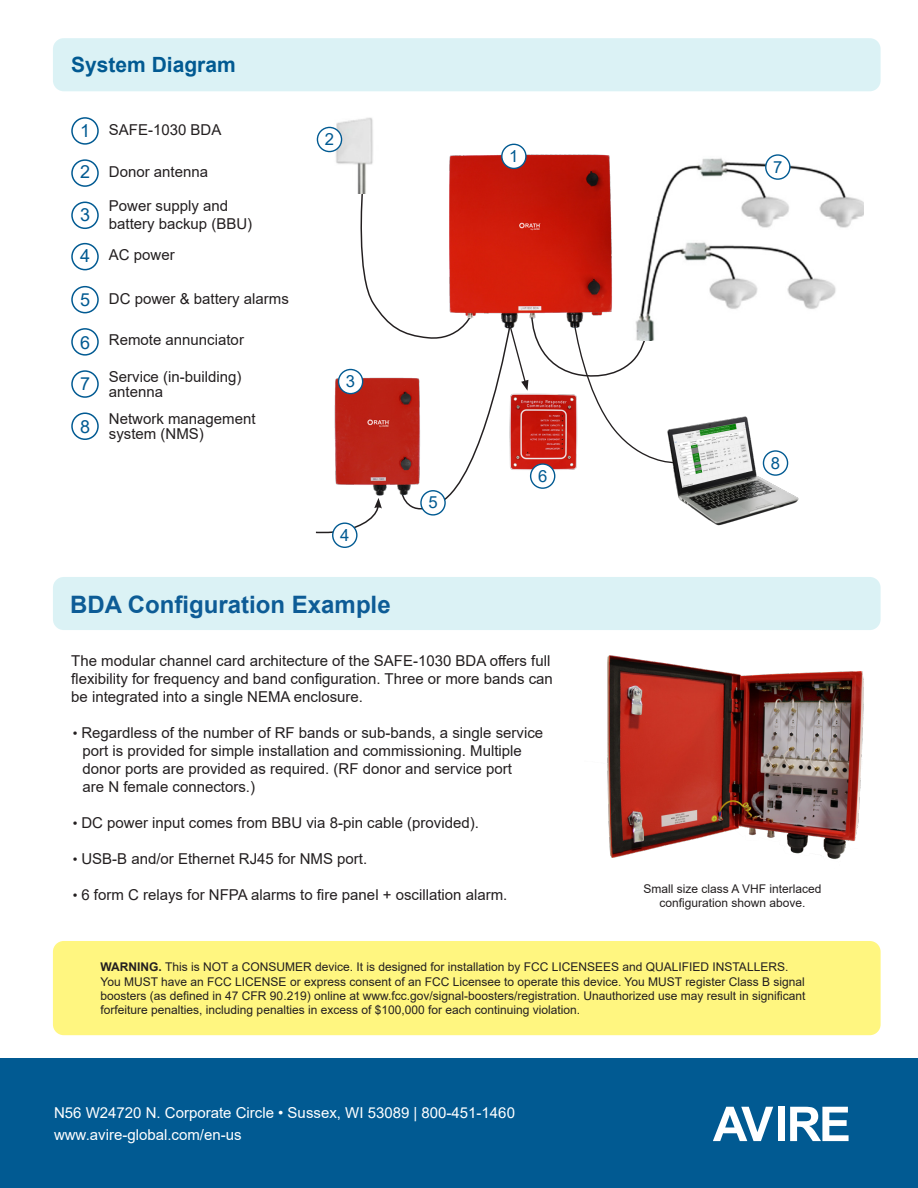
<style>
.page{position:relative;width:918px;height:1188px;background:#fff}
.page>*{position:absolute;margin:0;border:0;box-sizing:border-box;transform-origin:0 0}
.t1{font:700 24px "Arial";color:#0d5c96}
.t2{font:700 21px "Arial";color:#015a92}
.t3{font:18px "Arial";color:#015a92}
.t4{font:16.65px "Arial";color:#015a92}
.t5{font:15px/18px "Arial";color:#231f20}
.t6{font:15px "Arial";color:#fff}
.t7{font:12px/14.4px "Arial";color:#231f20}
.s1{font-size:13.5px}
.s2{font-weight:700}
</style>
<div class="page">
<img style="left:675px;top:416px;width:124px;height:110px">
<div style="left:53px;top:38px;width:828px;height:53px;background:#dbf2f5;border-radius:11px"></div>
<div style="left:53px;top:577px;width:828px;height:53px;background:#dbf2f5;border-radius:11px"></div>
<div style="left:0;top:1058px;width:918px;height:130px;background:#015a92"></div>
<svg style="left:713px;top:1107px;width:60px;height:34px"></svg>
<div style="left:778px;top:1107px;width:7px;height:34px;background:#fff"></div>
<svg style="left:790px;top:1107px;width:59px;height:34px"></svg>
<img style="left:324px;top:117px;width:49px;height:73px">
<img style="left:607px;top:655px;width:257px;height:204px">
<img style="left:449px;top:143px;width:162px;height:47px">
<svg style="left:315px;top:190px;width:360px;height:344px"></svg>
<img style="left:324px;top:363px;width:105px;height:143px">
<div style="left:317px;top:127px;width:25px;height:25px;background:#fff;border-radius:50%"></div>
<div style="left:317px;top:127px;width:25px;height:25px;border:1px solid #015a92;border-radius:50%"></div>
<div style="left:71px;top:159px;width:28px;height:28px;border:2px solid #015a92;border-radius:50%"></div>
<div style="left:71px;top:117px;width:28px;height:28px;border:2px solid #015a92;border-radius:50%"></div>
<div style="left:71px;top:286px;width:28px;height:27px;border:2px solid #015a92;border-radius:50%"></div>
<div style="left:71px;top:202px;width:28px;height:27px;border:2px solid #015a92;border-radius:50%"></div>
<div style="left:71px;top:243px;width:28px;height:27px;border:2px solid #015a92;border-radius:50%"></div>
<div style="left:71px;top:328px;width:28px;height:28px;border:2px solid #015a92;border-radius:50%"></div>
<div style="left:71px;top:370px;width:28px;height:28px;border:2px solid #015a92;border-radius:50%"></div>
<div style="left:71px;top:412px;width:28px;height:28px;border:2px solid #015a92;border-radius:50%"></div>
<div style="left:531px;top:464px;width:24px;height:24px;background:#fff;border-radius:50%"></div>
<div style="left:530px;top:463px;width:25px;height:26px;border:1px solid #015a92;border-radius:50%"></div>
<div style="left:502px;top:144px;width:24px;height:24px;background:#fff;border-radius:50%"></div>
<div style="left:501px;top:144px;width:26px;height:25px;border:1px solid #015a92;border-radius:50%"></div>
<div style="left:763px;top:450px;width:25px;height:26px;border:1px solid #015a92;border-radius:50%"></div>
<div style="left:333px;top:523px;width:24px;height:24px;background:#fff;border-radius:50%"></div>
<div style="left:332px;top:522px;width:26px;height:26px;border:1px solid #015a92;border-radius:50%"></div>
<div style="left:339px;top:370px;width:24px;height:24px;background:#fff;border-radius:50%"></div>
<div style="left:338px;top:369px;width:25px;height:25px;border:1px solid #015a92;border-radius:50%"></div>
<div style="left:421px;top:491px;width:24px;height:24px;background:#fff;border-radius:50%"></div>
<div style="left:420px;top:490px;width:26px;height:26px;border:1px solid #015a92;border-radius:50%"></div>
<img style="left:625px;top:155px;width:238px;height:185px">
<div style="left:766px;top:155px;width:24px;height:24px;background:#fff;border-radius:50%"></div>
<div style="left:765px;top:154px;width:26px;height:26px;border:1px solid #015a92;border-radius:50%"></div>
<div style="left:53px;top:941px;width:828px;height:94px;background:#fff680;border-radius:11px"></div>
<p class="t2" style="left:71px;top:49px;width:166px">System Diagram</p>
<p class="t3" style="left:80px;top:118px;width:12px">1</p>
<p class="t5" style="left:109px;top:121px;width:114px">SAFE-1030 BDA</p>
<p class="t3" style="left:80px;top:159px;width:12px">2</p>
<p class="t5" style="left:109px;top:163px;width:101px">Donor antenna</p>
<p class="t3" style="left:80px;top:202px;width:12px">3</p>
<p class="t3" style="left:80px;top:243px;width:12px">4</p>
<p class="t5" style="left:109px;top:197px;width:145px">Power supply and battery backup (BBU)</p>
<p class="t5" style="left:109px;top:246px;width:67px">AC power</p>
<p class="t3" style="left:80px;top:287px;width:12px">5</p>
<p class="t5" style="left:109px;top:289px;width:182px">DC power &amp; battery alarms</p>
<p class="t3" style="left:80px;top:330px;width:12px">6</p>
<p class="t3" style="left:80px;top:371px;width:12px">7</p>
<p class="t3" style="left:80px;top:415px;width:12px">8</p>
<p class="t5" style="left:109px;top:331px;width:137px">Remote annunciator</p>
<p class="t5" style="left:109px;top:369px;width:134px;line-height:15px">Service (in-building) antenna</p>
<p class="t5" style="left:109px;top:411px;width:148px;line-height:15px">Network management system (NMS)</p>
<p class="t4" style="left:325px;top:128px;width:11px">2</p>
<p class="t4" style="left:346px;top:370px;width:11px">3</p>
<p class="t4" style="left:340px;top:524px;width:11px">4</p>
<p class="t4" style="left:509px;top:145px;width:11px">1</p>
<p class="t4" style="left:428px;top:491px;width:11px">5</p>
<p class="t4" style="left:538px;top:464px;width:11px">6</p>
<p class="t1" style="left:70px;top:587px;width:322px">BDA Configuration Example</p>
<p class="t5" style="left:71px;top:652px;width:483px">The modular channel card architecture of the SAFE-1030 BDA offers full flexibility for frequency and band configuration. Three or more bands can</p>
<p class="t5" style="left:71px;top:688px;width:293px">be integrated into a single NEMA enclosure.</p>
<p class="t5" style="left:83px;top:724px;width:462px;text-indent:-10px"><span class="s1">•</span> Regardless of the number of RF bands or sub-bands, a single service port is provided for simple installation and commissioning. Multiple donor ports are provided as required. (RF donor and service port<br>are N female connectors.)</p>
<p class="t5" style="left:73px;top:814px;width:408px"><span class="s1">•</span> DC power input comes from BBU via 8-pin cable (provided).</p>
<p class="t5" style="left:73px;top:850px;width:296px"><span class="s1">•</span> USB-B and/or Ethernet RJ45 for NMS port.</p>
<p class="t5" style="left:73px;top:886px;width:436px"><span class="s1">•</span> 6 form C relays for NFPA alarms to fire panel + oscillation alarm.</p>
<p class="t4" style="left:773px;top:155px;width:11px">7</p>
<p class="t4" style="left:771px;top:451px;width:11px">8</p>
<p class="t7" style="left:644px;top:881px;width:180px;text-align:center">Small size class A VHF interlaced configuration shown above.</p>
<p class="t7" style="left:101px;top:960px;width:706px"><span class="s2">WARNING.</span> This is NOT a CONSUMER device. It is designed for installation by FCC LICENSEES and QUALIFIED INSTALLERS.<br>You MUST have an FCC LICENSE or express consent of an FCC Licensee to operate this device. You MUST register Class B signal boosters (as defined in 47 CFR 90.219) online at www.fcc.gov/signal-boosters/registration. Unauthorized use may result in significant forfeiture penalties, including penalties in excess of $100,000 for each continuing violation.</p>
<p class="t6" style="left:54px;top:1102px;width:463px">N56 W24720 N. Corporate Circle • Sussex, WI 53089 | 800-451-1460</p>
<p class="t6" style="left:54px;top:1125px;width:189px">www.avire-global.com/en-us</p>
</div>
